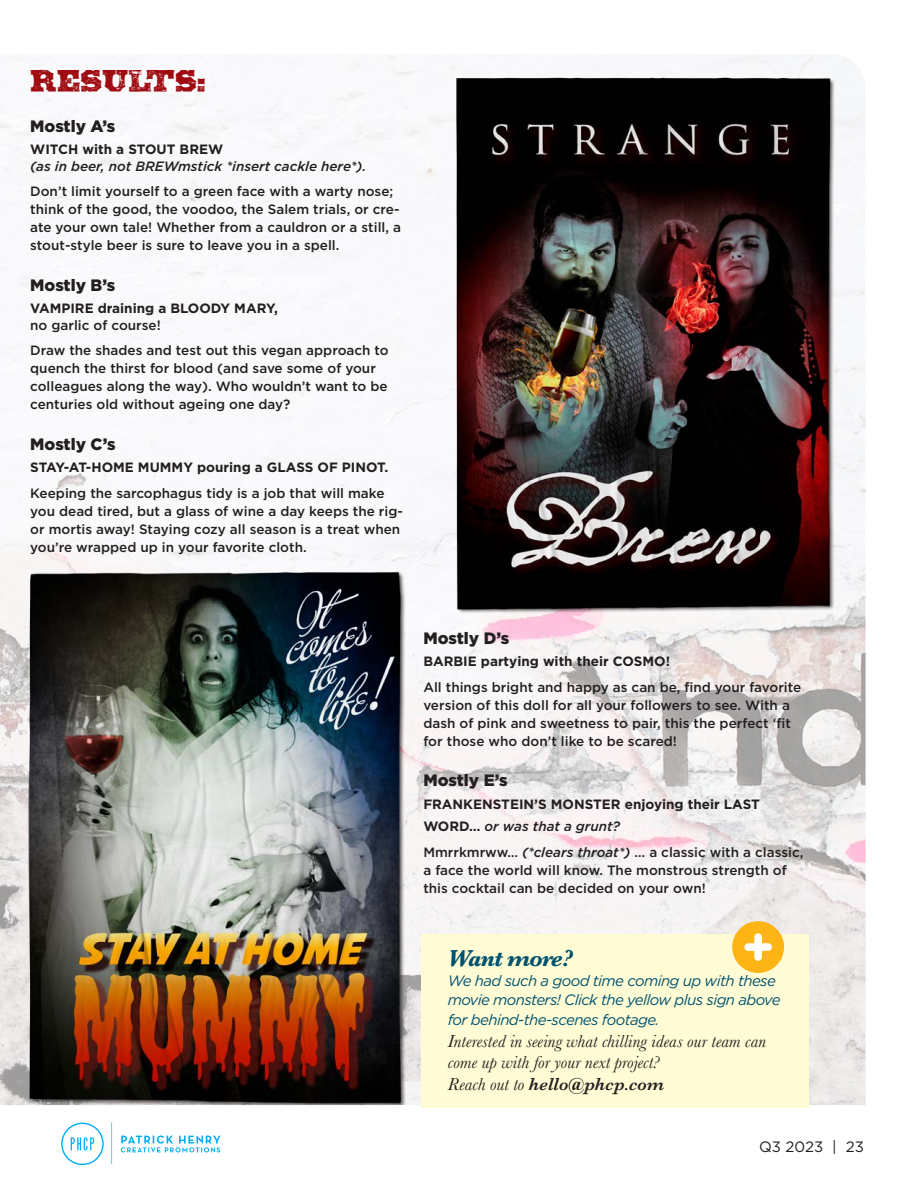
<style>
.page{position:relative;width:918px;height:1188px;background:#fff}
.page>*{position:absolute;margin:0;border:0;box-sizing:border-box;transform-origin:0 0}
.t1{font:30px "HWT American Shopworn";letter-spacing:-.08em;color:#9f0b10}
.t2{font:italic 700 24px "Baskerville";letter-spacing:-.04em;color:#01526f}
.t3{font:italic 18px/21.6px "Baskerville";letter-spacing:.005em;color:#231f20}
.t4{font:900 16.5px "Gotham";color:#231f20}
.t5{font:italic 15px/19.5px "Gotham";letter-spacing:-.04em;color:#01526f}
.t6{font:15px "Gotham";color:#231f20}
.t7{font:500 13.5px/18px "Gotham";color:#231f20}
.t8{font:700 13.5px/22.5px "Gotham";color:#231f20}
.t9{font:italic 500 13.5px "Gotham";color:#231f20}
.s1{font-weight:500;font-style:italic}
.s2{font-style:italic}
.s3{font-weight:600}
</style>
<div class="page">
<img style="left:0;top:54px;width:866px;height:1112px">
<div style="left:421px;top:934px;width:387px;height:174px;background:#fffcd5"></div>
<div style="left:732px;top:921px;width:52px;height:52px;background:#fcb515;border-radius:50%"></div>
<svg style="left:744px;top:933px;width:28px;height:28px"></svg>
<svg style="left:61px;top:1123px;width:159px;height:42px"></svg>
<h1 class="t1" style="left:30px;top:69px;width:179px">RESULTS:</h1>
<p class="t4" style="left:30px;top:115px;width:87px">Mostly A’s</p>
<p class="t8" style="left:30px;top:138px;width:195px">WITCH with a STOUT BREW</p>
<p class="t9" style="left:30px;top:157px;width:338px">(as in beer, not BREWmstick *insert cackle here*).</p>
<p class="t7" style="left:30px;top:182px;width:372px">Don’t limit yourself to a green face with a warty nose; think of the good, the voodoo, the Salem trials, or cre&shy;ate your own tale! Whether from a cauldron or a still, a stout-style beer is sure to leave you in a spell.</p>
<p class="t4" style="left:30px;top:274px;width:87px">Mostly B’s</p>
<p class="t8" style="left:30px;top:297px;width:249px">VAMPIRE draining a BLOODY MARY,</p>
<p class="t7" style="left:30px;top:312px;width:360px;line-height:25.5px">no garlic of course!<br>Draw the shades and test out this vegan approach to</p>
<p class="t7" style="left:30px;top:359px;width:359px">quench the thirst for blood (and save some of your colleagues along the way). Who wouldn’t want to be centuries old without ageing one day?</p>
<p class="t4" style="left:30px;top:433px;width:87px">Mostly C’s</p>
<p class="t8" style="left:30px;top:456px;width:360px">STAY-AT-HOME MUMMY pouring a GLASS OF PINOT.</p>
<p class="t7" style="left:30px;top:484px;width:374px">Keeping the sarcophagus tidy is a job that will make you dead tired, but a glass of wine a day keeps the rig&shy;or mortis away! Staying cozy all season is a treat when you’re wrapped up in your favorite cloth.</p>
<p class="t4" style="left:423px;top:627px;width:88px">Mostly D’s</p>
<p class="t8" style="left:423px;top:650px;width:248px">BARBIE partying with their COSMO!</p>
<p class="t7" style="left:423px;top:678px;width:379px">All things bright and happy as can be, find your favorite version of this doll for all your followers to see. With a dash of pink and sweetness to pair, this the perfect ‘fit for those who don’t like to be scared!</p>
<p class="t4" style="left:423px;top:769px;width:86px">Mostly E’s</p>
<p class="t8" style="left:423px;top:793px;width:338px">FRANKENSTEIN’S MONSTER enjoying their LAST<br>WORD… <span class="s1">or was that a grunt?</span></p>
<p class="t7" style="left:423px;top:843px;width:381px">Mmrrkmrww… <span class="s2">(*clears throat*)</span> … a classic with a classic, a face the world will know. The monstrous strength of this cocktail can be decided on your own!</p>
<h2 class="t2" style="left:448px;top:942px;width:126px">Want more?</h2>
<p class="t5" style="left:448px;top:971px;width:334px">We had such a good time coming up with these movie monsters! Click the yellow plus sign above for behind-the-scenes footage.</p>
<h3 class="t3" style="left:448px;top:1030px;width:320px">Interested in seeing what chilling ideas our team can come up with for your next project?<br>Reach out to <span class="s3">hello@phcp.com</span></h3>
<p class="t6" style="left:759px;top:1137px;width:106px">Q3 2023 | 23</p>
</div>
